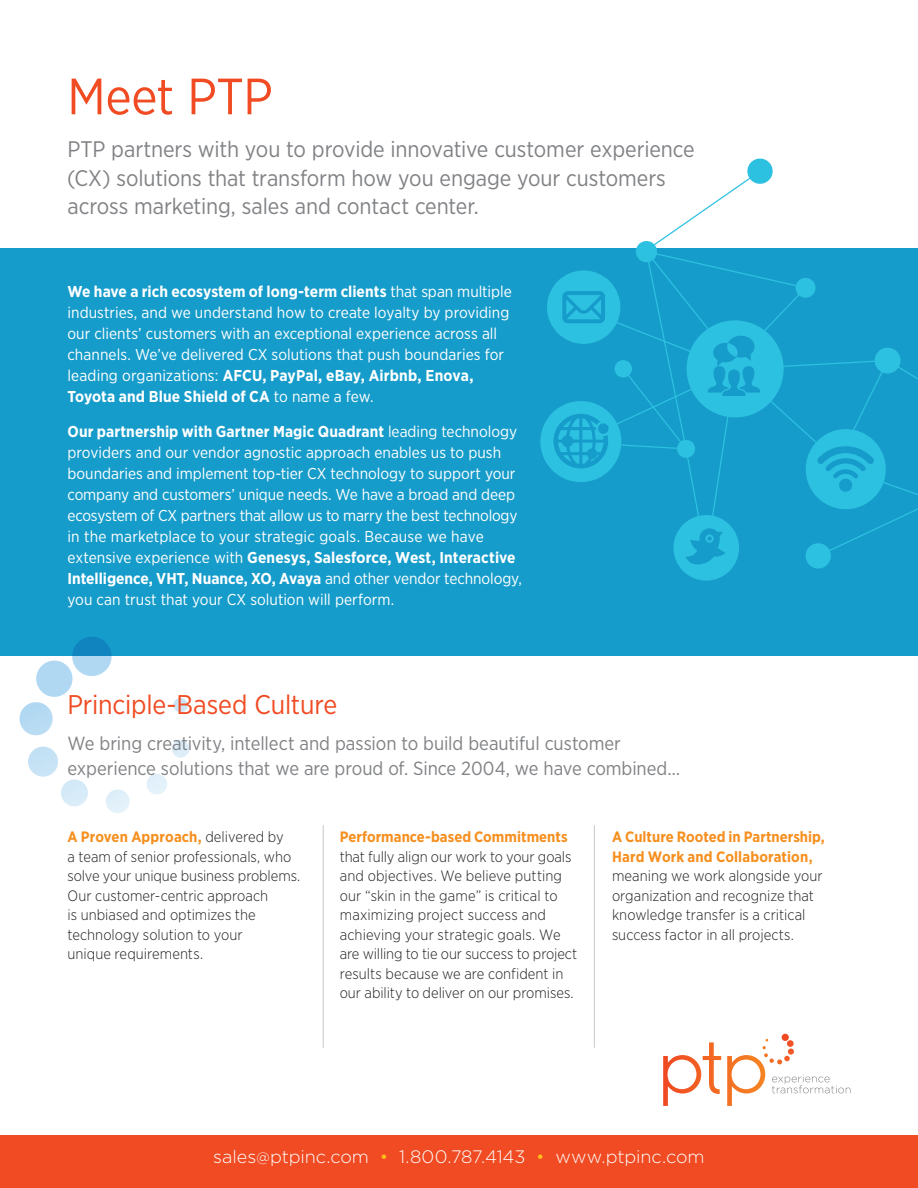
<style>
.page{position:relative;width:918px;height:1188px;background:#fff}
.page>*{position:absolute;margin:0;border:0;box-sizing:border-box;transform-origin:0 0}
.Title_1{font:51px "Gotham Narrow";letter-spacing:-.01em;color:#f04b22}
.Title_1-2{font:27px "Gotham Narrow";letter-spacing:-.005em;color:#f04b22}
.Title_2{font:22.5px/28.5px "Gotham Narrow";letter-spacing:-.005em;color:#808285}
.Title_2-2{font:19.05px/24.2px "Gotham Narrow";letter-spacing:-.005em;color:#808285}
.t1{font:300 18px "Gotham";letter-spacing:-.005em;color:#fff}
.Body_Text___White{font:15.75px/21px "Gotham Narrow";color:#fff}
.Body_Text___Black{font:300 15px/19.5px "Gotham Narrow";color:#231f20}
.s1{font-weight:700}
.s2{font-weight:700;color:#f68f1e}
.s3{font-size:13.5px}
.s4{color:#fdbe1c}
</style>
<div class="page">
<div style="left:0;top:1135px;width:918px;height:53px;background:#f04b22"></div>
<svg style="left:663px;top:1039px;width:187px;height:67px"></svg>
<div style="left:787px;top:1040px;width:7px;height:7px;background:#f05025;border-radius:50%"></div>
<div style="left:782px;top:1034px;width:7px;height:7px;background:#f04922;border-radius:50%"></div>
<div style="left:0;top:248px;width:918px;height:408px;background:#169cca"></div>
<svg style="left:540px;top:158px;width:378px;height:423px"></svg>
<hr style="left:594px;top:825px;width:1px;height:223px;background:#c7c8ca">
<hr style="left:323px;top:825px;width:1px;height:223px;background:#c7c8ca">
<svg style="left:173px;top:698px;width:15px;height:15px"></svg>
<svg style="left:172px;top:740px;width:18px;height:18px"></svg>
<svg style="left:146px;top:774px;width:21px;height:21px"></svg>
<svg style="left:106px;top:789px;width:24px;height:24px"></svg>
<svg style="left:28px;top:746px;width:60px;height:61px"></svg>
<svg style="left:19px;top:637px;width:93px;height:99px"></svg>
<p class="Title_1" style="left:67px;top:65px;width:207px">Meet PTP</p>
<p class="Title_2" style="left:67px;top:134px;width:629px">PTP partners with you to provide innovative customer experience (CX) solutions that transform how you engage your customers across marketing, sales and contact center.</p>
<p class="Body_Text___White" style="left:68px;top:281px;width:446px"><span class="s1">We have a rich ecosystem of long-term clients</span> that span multiple industries, and we understand how to create loyalty by providing our clients’ customers with an exceptional experience across all channels. We’ve delivered CX solutions that push boundaries for leading organizations: <span class="s1">AFCU, PayPal, eBay, Airbnb, Enova, Toyota and Blue Shield of CA</span> to name a few.</p>
<p class="Body_Text___White" style="left:68px;top:420px;width:456px"><span class="s1">Our partnership with Gartner Magic Quadrant</span> leading technology providers and our vendor agnostic approach enables us to push boundaries and implement top-tier CX technology to support your company and customers’ unique needs. We have a broad and deep ecosystem of CX partners that allow us to marry the best technology in the marketplace to your strategic goals. Because we have extensive experience with <span class="s1">Genesys, Salesforce, West, Interactive Intelligence, VHT, Nuance, XO, Avaya</span> and other vendor technology, you can trust that your CX solution will perform.</p>
<p class="Title_1-2" style="left:68px;top:688px;width:271px">Principle-Based Culture</p>
<p class="Title_2-2" style="left:68px;top:731px;width:614px">We bring creativity, intellect and passion to build beautiful customer experience solutions that we are proud of. Since 2004, we have combined…</p>
<p class="Body_Text___Black" style="left:68px;top:827px;width:234px"><span class="s2">A Proven Approach,</span> delivered by<br>a team of senior professionals, who solve your unique business problems.<br>Our customer-centric approach<br>is unbiased and optimizes the technology solution to your<br>unique requirements.</p>
<p class="Body_Text___Black" style="left:340px;top:827px;width:239px"><span class="s2">Performance-based Commitments </span>that fully align our work to your goals and objectives. We believe putting our “skin in the game” is critical to maximizing project success and achieving your strategic goals. We are willing to tie our success to project results because we are confident in our ability to deliver on our promises.</p>
<p class="Body_Text___Black" style="left:612px;top:827px;width:214px"><span class="s2">A Culture Rooted in Partnership,<br>Hard Work and Collaboration, </span>meaning we work alongside your organization and recognize that knowledge transfer is a critical success factor in all projects.</p>
<p class="t1" style="left:213px;top:1145px;width:493px">sales<span class="s3">@</span>ptpinc.com <span class="s4">•</span> 1.800.787.4143 <span class="s4">•</span> www.ptpinc.com</p>
</div>
